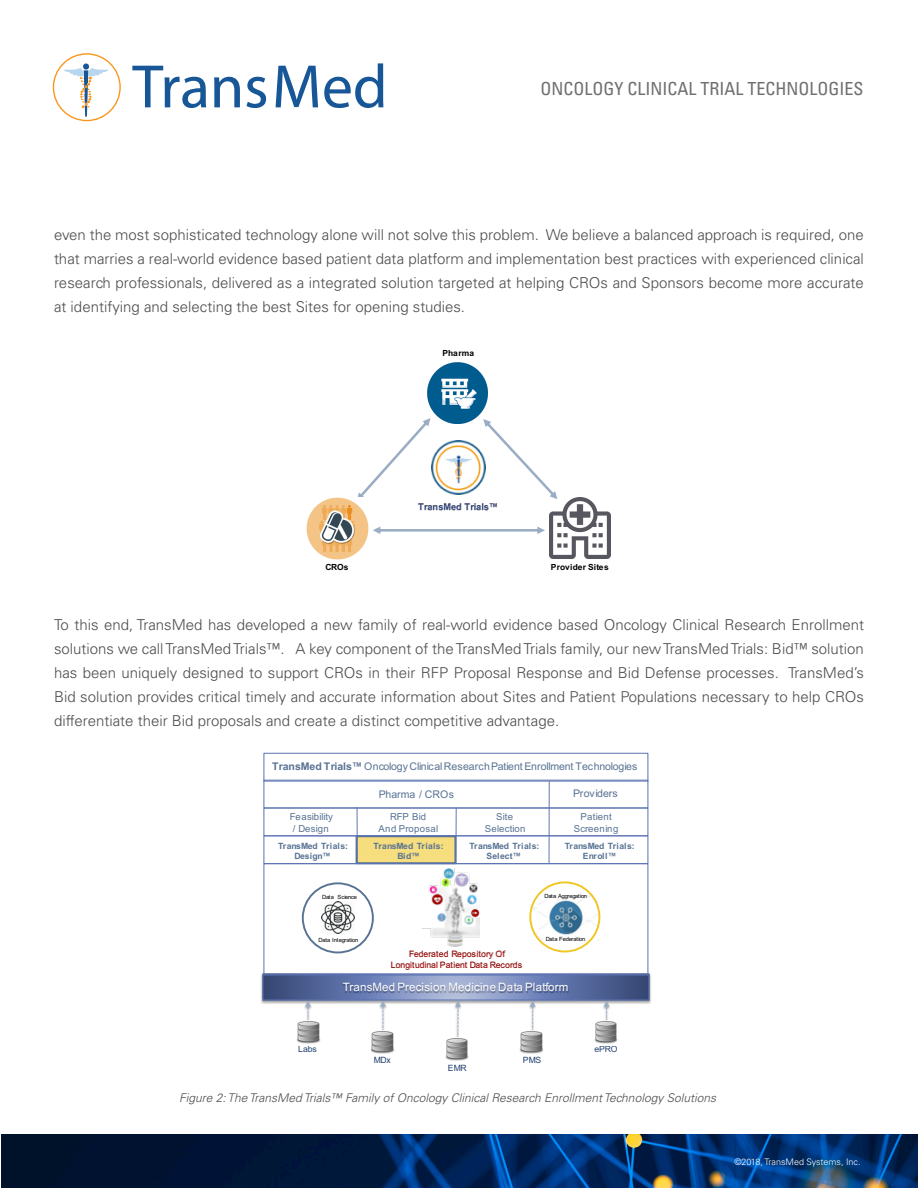
<style>
.page{position:relative;width:918px;height:1188px;background:#fff}
.page>*{position:absolute;margin:0;border:0;box-sizing:border-box;transform-origin:0 0}
.t1{font:condensed 18px "Univers";color:#707070}
.t2{font:300 15px/24px "Univers";color:#4b4c4d;text-align:justify}
.t3{font:italic 300 12px "Univers";color:#4b4c4d}
.t4{font:11.55px "Arial";letter-spacing:.025em;color:#fff}
.t5{font:10.5px "Arial";letter-spacing:-.01em;color:#577293}
.t6{font:9.6px/11.6px "Arial";letter-spacing:.035em;color:#577293;text-align:center}
.t7{font:9.6px/11.6px "Arial";color:#577293}
.t8{font:700 9.3px "Arial";letter-spacing:-.01em;color:#42568d}
.t9{font:300 9px "Univers";color:#fff}
.t10{font:700 8.7px/10.5px "Arial";color:#577293;text-align:center}
.t11{font:8.7px/10.5px "Arial";color:#c00000;text-align:center}
.t12{font:8.7px "Arial";color:#234271}
.t13{font:700 8.4px "Arial";letter-spacing:.02em;color:#000}
.t14{font:5.7px "Arial";letter-spacing:-.055em;color:#000}
.s1{font-weight:700}
</style>
<div class="page">
<img style="left:1px;top:1134px;width:917px;height:54px">
<svg style="left:276px;top:66px;width:42px;height:41px"></svg>
<svg style="left:214px;top:76px;width:26px;height:31px"></svg>
<svg style="left:246px;top:76px;width:21px;height:32px"></svg>
<svg style="left:324px;top:63px;width:59px;height:46px"></svg>
<svg style="left:132px;top:66px;width:74px;height:42px"></svg>
<svg style="left:64px;top:64px;width:44px;height:53px"></svg>
<div style="left:53px;top:53px;width:68px;height:68px;border:1px solid #f89820;border-radius:50%"></div>
<img style="left:427px;top:362px;width:61px;height:62px">
<img style="left:550px;top:498px;width:60px;height:61px">
<svg style="left:357px;top:418px;width:74px;height:79px"></svg>
<img style="left:418px;top:503px;width:80px;height:8px">
<img style="left:431px;top:440px;width:52px;height:54px">
<img style="left:307px;top:498px;width:61px;height:61px">
<svg style="left:483px;top:419px;width:74px;height:80px"></svg>
<svg style="left:373px;top:527px;width:172px;height:7px"></svg>
<div style="left:357px;top:836px;width:98px;height:27px;background:#f6dd7d"></div>
<img style="left:423px;top:869px;width:56px;height:76px">
<img style="left:409px;top:945px;width:97px;height:10px">
<img style="left:390px;top:955px;width:133px;height:15px">
<img style="left:261px;top:972px;width:390px;height:32px">
<img style="left:332px;top:1000px;width:248px;height:4px">
<img style="left:264px;top:976px;width:383px;height:22px">
<div style="left:262px;top:974px;width:387px;height:26px;border:1px solid #5c72b2"></div>
<img style="left:334px;top:976px;width:243px;height:27px">
<div style="left:263px;top:863px;width:385px;height:113px;border:1px solid #5c72b2"></div>
<div style="left:263px;top:753px;width:385px;height:29px;border:1px solid #5c72b2"></div>
<div style="left:263px;top:780px;width:385px;height:28px;border:1px solid #5c72b2"></div>
<div style="left:263px;top:808px;width:385px;height:28px;border:1px solid #5c72b2"></div>
<div style="left:263px;top:835px;width:385px;height:29px;border:1px solid #5c72b2"></div>
<hr style="left:357px;top:807px;width:1px;height:56px;background:#6076b4">
<hr style="left:549px;top:781px;width:1px;height:82px;background:#6076b4">
<hr style="left:455px;top:808px;width:2px;height:56px;background:#6076b4">
<img style="left:598px;top:993px;width:18px;height:16px">
<svg style="left:604px;top:1001px;width:6px;height:19px"></svg>
<img style="left:299px;top:993px;width:18px;height:15px">
<svg style="left:305px;top:1001px;width:6px;height:19px"></svg>
<img style="left:524px;top:993px;width:18px;height:15px">
<svg style="left:530px;top:1001px;width:6px;height:29px"></svg>
<img style="left:374px;top:993px;width:18px;height:15px">
<svg style="left:380px;top:1001px;width:6px;height:29px"></svg>
<img style="left:449px;top:993px;width:19px;height:15px">
<svg style="left:455px;top:1001px;width:6px;height:36px"></svg>
<img style="left:296px;top:1021px;width:25px;height:23px">
<img style="left:370px;top:1031px;width:25px;height:23px">
<img style="left:445px;top:1038px;width:24px;height:23px">
<img style="left:519px;top:1031px;width:25px;height:23px">
<img style="left:594px;top:1021px;width:24px;height:23px">
<div style="left:302px;top:882px;width:72px;height:71px;border:2px solid #577293;border-radius:50%"></div>
<img style="left:321px;top:902px;width:34px;height:31px">
<img style="left:533px;top:896px;width:65px;height:43px">
<div style="left:529px;top:881px;width:71px;height:71px;border:2px solid #f0c620;border-radius:50%"></div>
<p class="t1" style="left:541px;top:77px;width:325px">ONCOLOGY CLINICAL TRIAL TECHNOLOGIES</p>
<p class="t2" style="left:54px;top:222px;width:812px">even the most sophisticated technology alone will not solve this problem. We believe a balanced approach is required, one that marries a real-world evidence based patient data platform and implementation best practices with experienced clinical research professionals, delivered as a integrated solution targeted at helping CROs and Sponsors become more accurate at identifying and selecting the best Sites for opening studies.</p>
<p class="t13" style="left:442px;top:347px;width:33px">Pharma</p>
<p class="t13" style="left:325px;top:562px;width:25px">CROs</p>
<p class="t8" style="left:418px;top:501px;width:82px">TransMed Trials™</p>
<p class="t13" style="left:551px;top:562px;width:59px">Provider Sites</p>
<p class="t2" style="left:54px;top:612px;width:812px">To this end, TransMed has developed a new family of real-world evidence based Oncology Clinical Research Enrollment solutions we call TransMed Trials™. A key component of the TransMed Trials family, our new TransMed Trials: Bid™ solution has been uniquely designed to support CROs in their RFP Proposal Response and Bid Defense processes. TransMed’s Bid solution provides critical timely and accurate information about Sites and Patient Populations necessary to help CROs differentiate their Bid proposals and create a distinct competitive advantage.</p>
<p class="t5" style="left:272px;top:759px;width:367px"><span class="s1">TransMed Trials™</span> Oncology Clinical Research Patient Enrollment Technologies</p>
<p class="t5" style="left:379px;top:787px;width:77px">Pharma / CROs</p>
<p class="t5" style="left:573px;top:786px;width:46px">Providers</p>
<p class="t7" style="left:290px;top:811px;width:45px">Feasibility / Design</p>
<p class="t6" style="left:379px;top:811px;width:61px">RFP Bid<br>And Proposal</p>
<p class="t6" style="left:485px;top:811px;width:42px">Site<br>Selection</p>
<p class="t6" style="left:574px;top:811px;width:46px">Patient<br>Screening</p>
<p class="t10" style="left:278px;top:841px;width:72px">TransMed Trials:<br>Design™</p>
<p class="t10" style="left:565px;top:841px;width:72px">TransMed Trials:<br>Enroll™</p>
<p class="t10" style="left:374px;top:841px;width:72px">TransMed Trials:<br>Bid™</p>
<p class="t10" style="left:469px;top:841px;width:72px">TransMed Trials:<br>Select™</p>
<p class="t14" style="left:322px;top:893px;width:36px">Data Science</p>
<p class="t14" style="left:545px;top:892px;width:44px">Data Aggregation</p>
<p class="t14" style="left:546px;top:935px;width:41px">Data Federation</p>
<p class="t14" style="left:319px;top:936px;width:41px">Data Integration</p>
<p class="t11" style="left:391px;top:949px;width:133px">Federated Repository Of<br>Longitudinal Patient Data Records</p>
<p class="t4" style="left:343px;top:979px;width:227px">TransMed Precision Medicine Data Platform</p>
<p class="t12" style="left:298px;top:1043px;width:20px">Labs</p>
<p class="t12" style="left:594px;top:1043px;width:25px">ePRO</p>
<p class="t12" style="left:374px;top:1054px;width:18px">MDx</p>
<p class="t12" style="left:523px;top:1054px;width:20px">PMS</p>
<p class="t12" style="left:448px;top:1061px;width:20px">EMR</p>
<p class="t3" style="left:179px;top:1091px;width:538px">Figure 2: The TransMed Trials™ Family of Oncology Clinical Research Enrollment Technology Solutions</p>
<p class="t9" style="left:734px;top:1156px;width:128px">©2018, TransMed Systems, Inc.</p>
</div>
